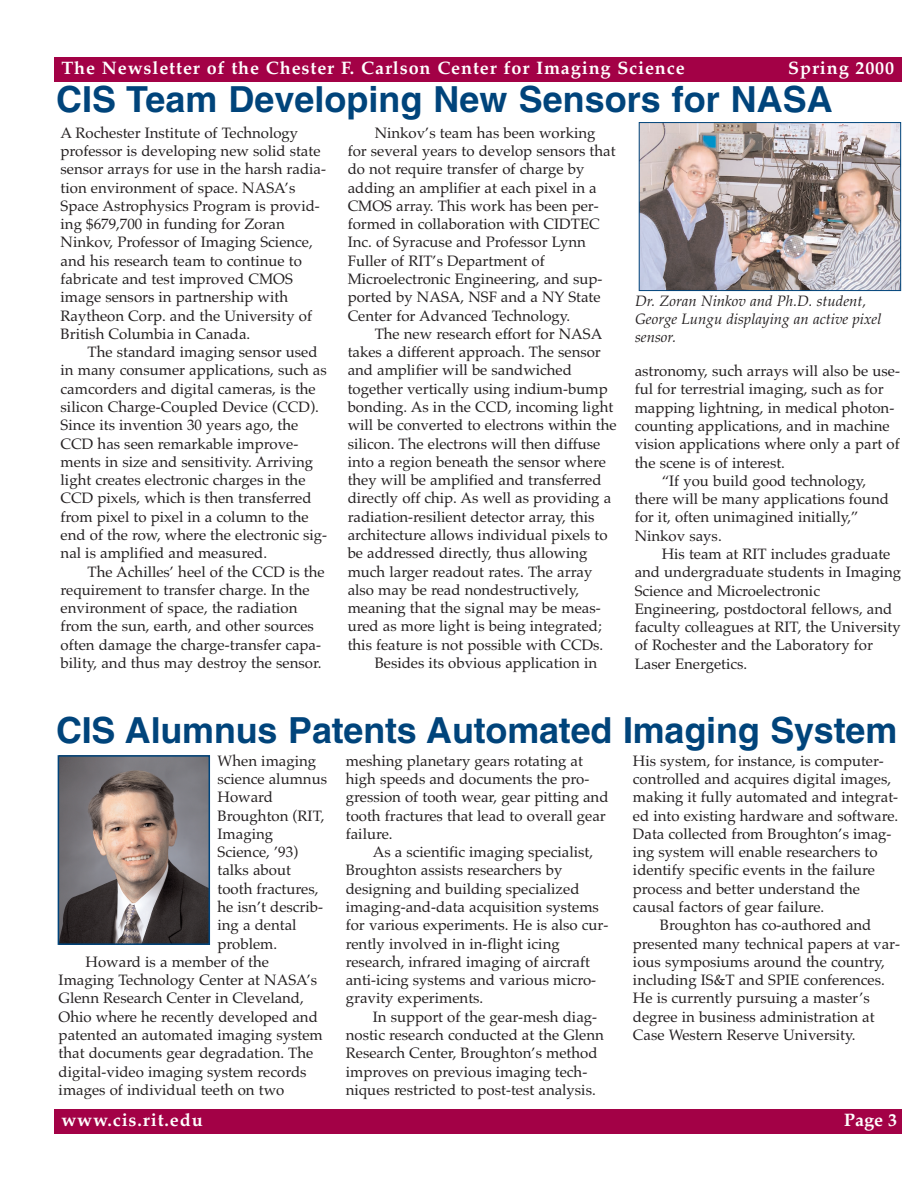
<style>
.page{position:relative;width:918px;height:1188px;background:#fff}
.page>*{position:absolute;margin:0;border:0;box-sizing:border-box;transform-origin:0 0}
.t1{font:700 36px "Helvetica";letter-spacing:-.005em;color:#00447b}
.t2{font:700 18px "Palatino";letter-spacing:.05em;color:#fff}
.t3{font:15px/18.3px "Palatino";color:#231f20}
.t4{font:italic 15px/18.3px "Palatino";color:#231f20}
</style>
<div class="page">
<div style="left:54px;top:1110px;width:847px;height:24px;background:#a30146"></div>
<div style="left:54px;top:58px;width:847px;height:24px;background:#a30146"></div>
<img style="left:61px;top:758px;width:146px;height:184px">
<div style="left:58px;top:755px;width:152px;height:190px;border:2px solid #00447b"></div>
<img style="left:641px;top:124px;width:258px;height:165px">
<div style="left:639px;top:122px;width:262px;height:169px;border:1px solid #00447b"></div>
<p class="t2" style="left:61px;top:57px;width:625px">The Newsletter of the Chester F. Carlson Center for Imaging Science</p>
<p class="t2" style="left:788px;top:57px;width:107px">Spring 2000</p>
<h1 class="t1" style="left:56px;top:85px;width:778px">CIS Team Developing New Sensors for NASA</h1>
<p class="t3" style="left:61px;top:123px;width:267px">A Rochester Institute of Technology professor is developing new solid state sensor arrays for use in the harsh radia&shy;tion environment of space. NASA’s Space Astrophysics Program is provid&shy;ing $679,700 in funding for Zoran Ninkov, Professor of Imaging Science, and his research team to continue to fabricate and test improved CMOS image sensors in partnership with Raytheon Corp. and the University of British Columbia in Canada.</p>
<p class="t3" style="left:61px;top:343px;width:268px;text-indent:27px">The standard imaging sensor used in many consumer applications, such as camcorders and digital cameras, is the silicon Charge-Coupled Device (CCD).<br>Since its invention 30 years ago, the CCD has seen remarkable improve&shy;ments in size and sensitivity. Arriving light creates electronic charges in the CCD pixels, which is then transferred from pixel to pixel in a column to the end of the row, where the electronic sig&shy;nal is amplified and measured.</p>
<p class="t3" style="left:61px;top:562px;width:266px;text-indent:27px">The Achilles’ heel of the CCD is the requirement to transfer charge. In the environment of space, the radiation from the sun, earth, and other sources often damage the charge-transfer capa&shy;bility, and thus may destroy the sensor.</p>
<p class="t3" style="left:348px;top:123px;width:269px;text-indent:27px">Ninkov’s team has been working for several years to develop sensors that do not require transfer of charge by adding an amplifier at each pixel in a CMOS array. This work has been per&shy;formed in collaboration with CIDTEC Inc. of Syracuse and Professor Lynn Fuller of RIT’s Department of Microelectronic Engineering, and sup&shy;ported by NASA, NSF and a NY State Center for Advanced Technology.</p>
<p class="t3" style="left:375px;top:324px;width:229px">The new research effort for NASA</p>
<p class="t3" style="left:348px;top:343px;width:255px">takes a different approach. The sensor</p>
<p class="t3" style="left:348px;top:361px;width:226px">and amplifier will be sandwiched</p>
<p class="t3" style="left:348px;top:379px;width:262px">together vertically using indium-bump</p>
<p class="t3" style="left:348px;top:398px;width:267px">bonding. As in the CCD, incoming light</p>
<p class="t3" style="left:348px;top:416px;width:270px">will be converted to electrons within the</p>
<p class="t3" style="left:348px;top:434px;width:254px">silicon. The electrons will then diffuse</p>
<p class="t3" style="left:348px;top:452px;width:260px">into a region beneath the sensor where</p>
<p class="t3" style="left:348px;top:471px;width:255px">they will be amplified and transferred</p>
<p class="t3" style="left:348px;top:489px;width:265px">directly off chip. As well as providing a</p>
<p class="t3" style="left:348px;top:507px;width:248px">radiation-resilient detector array, this</p>
<p class="t3" style="left:348px;top:526px;width:261px">architecture allows individual pixels to</p>
<p class="t3" style="left:348px;top:544px;width:241px">be addressed directly, thus allowing</p>
<p class="t3" style="left:348px;top:562px;width:246px">much larger readout rates. The array</p>
<p class="t3" style="left:348px;top:580px;width:233px">also may be read nondestructively,</p>
<p class="t3" style="left:348px;top:599px;width:255px">meaning that the signal may be meas-</p>
<p class="t3" style="left:348px;top:617px;width:256px">ured as more light is being integrated;</p>
<p class="t3" style="left:348px;top:635px;width:257px">this feature is not possible with CCDs.</p>
<p class="t3" style="left:375px;top:654px;width:224px">Besides its obvious application in</p>
<p class="t4" style="left:635px;top:292px;width:248px">Dr. Zoran Ninkov and Ph.D. student,<br>George Lungu displaying an active pixel sensor.</p>
<p class="t3" style="left:635px;top:362px;width:267px">astronomy, such arrays will also be use-</p>
<p class="t3" style="left:635px;top:380px;width:250px">ful for terrestrial imaging, such as for</p>
<p class="t3" style="left:635px;top:398px;width:261px">mapping lightning, in medical photon-</p>
<p class="t3" style="left:635px;top:417px;width:257px">counting applications, and in machine</p>
<p class="t3" style="left:635px;top:435px;width:267px">vision applications where only a part of</p>
<p class="t3" style="left:635px;top:453px;width:152px">the scene is of interest.</p>
<p class="t3" style="left:662px;top:472px;width:206px">“If you build good technology,</p>
<p class="t3" style="left:635px;top:490px;width:256px">there will be many applications found</p>
<p class="t3" style="left:635px;top:508px;width:226px">for it, often unimagined initially,”</p>
<p class="t3" style="left:635px;top:526px;width:88px">Ninkov says.</p>
<p class="t3" style="left:662px;top:545px;width:230px">His team at RIT includes graduate</p>
<p class="t3" style="left:635px;top:563px;width:268px">and undergraduate students in Imaging</p>
<p class="t3" style="left:635px;top:581px;width:187px">Science and Microelectronic</p>
<p class="t3" style="left:635px;top:600px;width:259px">Engineering, postdoctoral fellows, and</p>
<p class="t3" style="left:635px;top:618px;width:268px">faculty colleagues at RIT, the University</p>
<p class="t3" style="left:635px;top:636px;width:240px">of Rochester and the Laboratory for</p>
<p class="t3" style="left:635px;top:654px;width:114px">Laser Energetics.</p>
<h1 class="t1" style="left:56px;top:716px;width:843px">CIS Alumnus Patents Automated Imaging System</h1>
<p class="t3" style="left:218px;top:751px;width:100px">When imaging</p>
<p class="t3" style="left:218px;top:770px;width:111px">science alumnus</p>
<p class="t3" style="left:218px;top:788px;width:57px">Howard</p>
<p class="t3" style="left:218px;top:806px;width:108px">Broughton (RIT,</p>
<p class="t3" style="left:218px;top:825px;width:57px">Imaging</p>
<p class="t3" style="left:218px;top:843px;width:82px">Science, ’93)</p>
<p class="t3" style="left:218px;top:861px;width:75px">talks about</p>
<p class="t3" style="left:218px;top:879px;width:102px">tooth fractures,</p>
<p class="t3" style="left:218px;top:898px;width:107px">he isn’t describ-</p>
<p class="t3" style="left:218px;top:916px;width:81px">ing a dental</p>
<p class="t3" style="left:218px;top:934px;width:61px">problem.</p>
<p class="t3" style="left:86px;top:953px;width:185px">Howard is a member of the</p>
<p class="t3" style="left:59px;top:971px;width:260px">Imaging Technology Center at NASA’s</p>
<p class="t3" style="left:59px;top:989px;width:247px">Glenn Research Center in Cleveland,</p>
<p class="t3" style="left:59px;top:1007px;width:261px">Ohio where he recently developed and</p>
<p class="t3" style="left:59px;top:1026px;width:266px">patented an automated imaging system</p>
<p class="t3" style="left:59px;top:1044px;width:256px">that documents gear degradation. The</p>
<p class="t3" style="left:59px;top:1062px;width:249px">digital-video imaging system records</p>
<p class="t3" style="left:59px;top:1081px;width:227px">images of individual teeth on two</p>
<p class="t3" style="left:346px;top:751px;width:264px">meshing planetary gears rotating at high speeds and documents the pro&shy;gression of tooth wear, gear pitting and tooth fractures that lead to overall gear failure.</p>
<p class="t3" style="left:346px;top:843px;width:264px;text-indent:27px">As a scientific imaging specialist, Broughton assists researchers by designing and building specialized imaging-and-data acquisition systems for various experiments. He is also cur&shy;rently involved in in-flight icing research, infrared imaging of aircraft anti-icing systems and various micro&shy;gravity experiments.</p>
<p class="t3" style="left:346px;top:1007px;width:260px;text-indent:27px">In support of the gear-mesh diag&shy;nostic research conducted at the Glenn Research Center, Broughton’s method improves on previous imaging tech&shy;niques restricted to post-test analysis.</p>
<p class="t3" style="left:633px;top:751px;width:252px">His system, for instance, is computer-</p>
<p class="t3" style="left:633px;top:770px;width:260px">controlled and acquires digital images,</p>
<p class="t3" style="left:633px;top:788px;width:267px">making it fully automated and integrat-</p>
<p class="t3" style="left:633px;top:806px;width:267px">ed into existing hardware and software.</p>
<p class="t3" style="left:633px;top:825px;width:260px">Data collected from Broughton’s imag-</p>
<p class="t3" style="left:633px;top:843px;width:246px">ing system will enable researchers to</p>
<p class="t3" style="left:633px;top:861px;width:244px">identify specific events in the failure</p>
<p class="t3" style="left:633px;top:879px;width:229px">process and better understand the</p>
<p class="t3" style="left:633px;top:898px;width:193px">causal factors of gear failure.</p>
<p class="t3" style="left:660px;top:916px;width:213px">Broughton has co-authored and</p>
<p class="t3" style="left:633px;top:934px;width:269px">presented many technical papers at var-</p>
<p class="t3" style="left:633px;top:953px;width:253px">ious symposiums around the country,</p>
<p class="t3" style="left:633px;top:971px;width:253px">including IS&amp;T and SPIE conferences.</p>
<p class="t3" style="left:633px;top:989px;width:238px">He is currently pursuing a master’s</p>
<p class="t3" style="left:633px;top:1007px;width:243px">degree in business administration at</p>
<p class="t3" style="left:633px;top:1026px;width:224px">Case Western Reserve University.</p>
<p class="t2" style="left:61px;top:1109px;width:143px">www.cis.rit.edu</p>
<p class="t2" style="left:844px;top:1109px;width:54px">Page 3</p>
</div>
